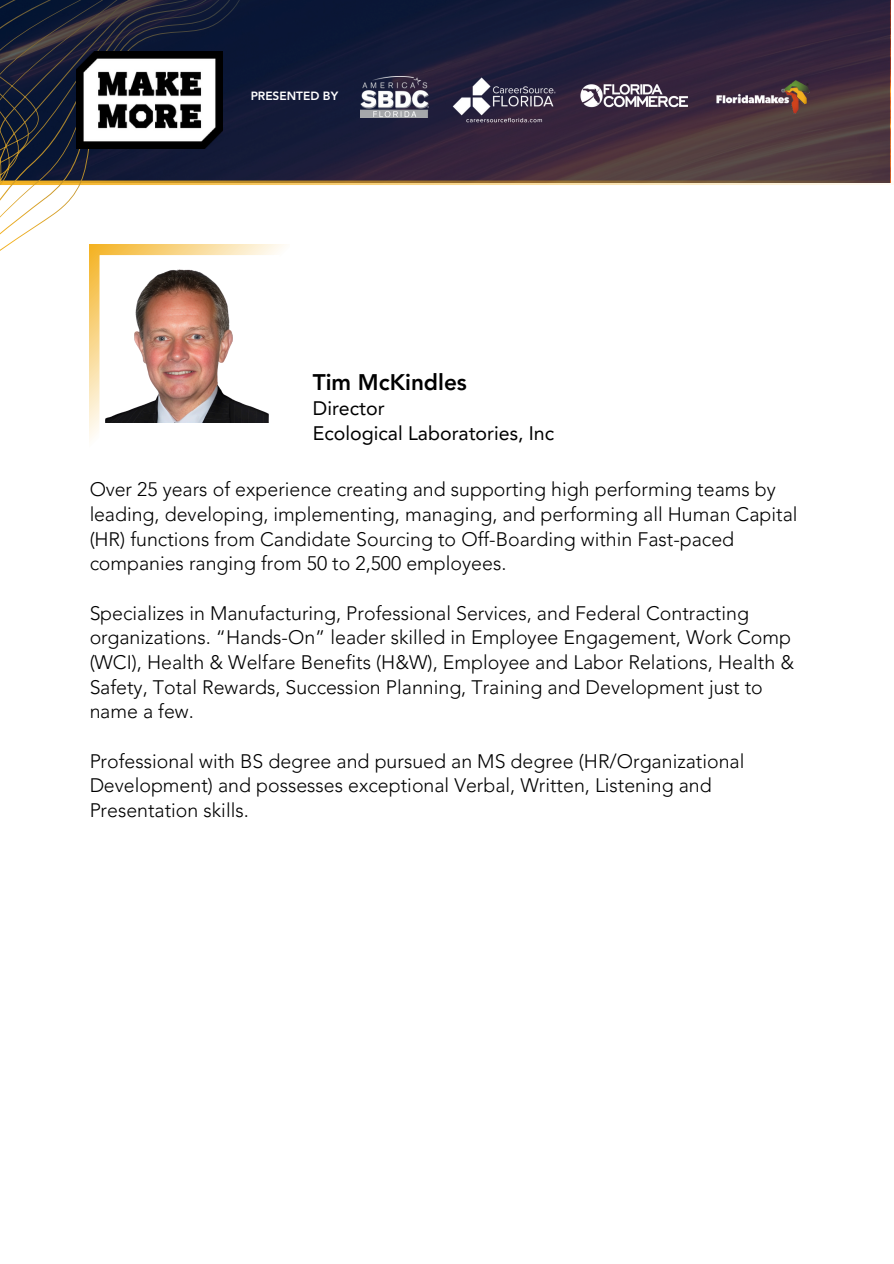
<style>
.page{position:relative;width:894px;height:1264px;background:#fff}
.page>*{position:absolute;margin:0;border:0;box-sizing:border-box;transform-origin:0 0}
.t1{font:800 22.5px "Avenir LT Pro";color:#000}
.t2{font:300 19.5px/24.6px "Avenir LT Pro";color:#000}
.t3{font:19.5px/24.8px "Avenir LT Pro";color:#000}
.t4{font:800 11.85px "Avenir LT Pro";color:#fff}
</style>
<div class="page">
<svg style="left:284px;top:0;width:605px;height:180px;background:#2d253b"></svg>
<svg style="left:284px;top:180px;width:607px;height:5px;background:#af9265"></svg>
<svg style="left:0;top:0;width:284px;height:251px"></svg>
<svg style="left:89px;top:245px;width:195px;height:195px"></svg>
<img style="left:76px;top:52px;width:146px;height:96px">
<img style="left:445px;top:70px;width:118px;height:54px">
<img style="left:578px;top:81px;width:112px;height:31px">
<img style="left:360px;top:76px;width:68px;height:42px">
<img style="left:706px;top:69px;width:111px;height:55px">
<img style="left:105px;top:260px;width:163px;height:163px">
<p class="t4" style="left:250px;top:91px;width:89px">PRESENTED BY</p>
<h1 class="t1" style="left:313px;top:373px;width:156px">Tim McKindles</h1>
<h1 class="t3" style="left:313px;top:397px;width:243px">Director<br>Ecological Laboratories, Inc</h1>
<p class="t2" style="left:89px;top:479px;width:709px">Over 25 years of experience creating and supporting high performing teams by leading, developing, implementing, managing, and performing all Human Capital (HR) functions from Candidate Sourcing to Off-Boarding within Fast-paced companies ranging from 50 to 2,500 employees.</p>
<p class="t2" style="left:89px;top:602px;width:706px">Specializes in Manufacturing, Professional Services, and Federal Contracting organizations. “Hands-On” leader skilled in Employee Engagement, Work Comp (WCI), Health &amp; Welfare Benefits (H&amp;W), Employee and Labor Relations, Health &amp; Safety, Total Rewards, Succession Planning, Training and Development just to name a few.</p>
<p class="t2" style="left:89px;top:750px;width:656px">Professional with BS degree and pursued an MS degree (HR/Organizational<br>Development) and possesses exceptional Verbal, Written, Listening and<br>Presentation skills.</p>
</div>
